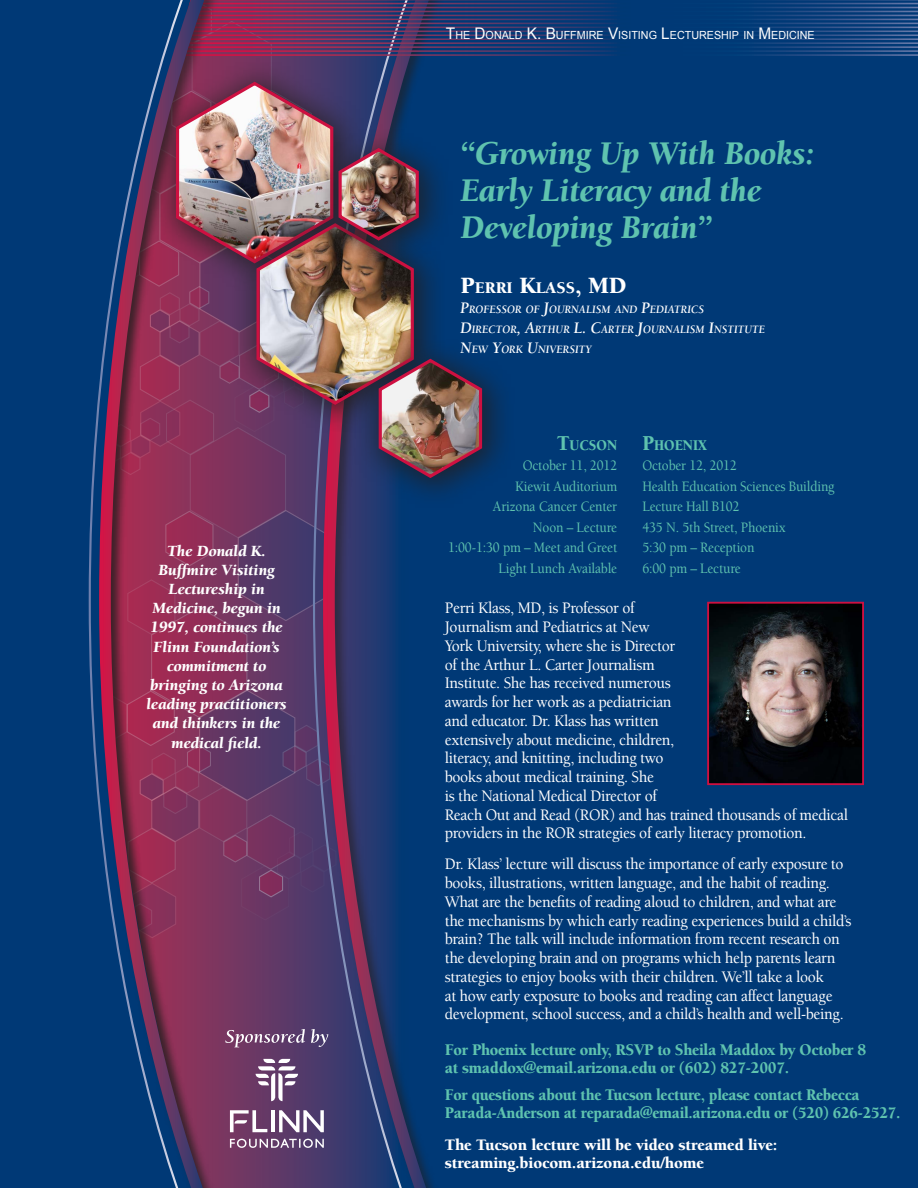
<style>
.page{position:relative;width:918px;height:1188px;background:#fff}
.page>*{position:absolute;margin:0;border:0;box-sizing:border-box;transform-origin:0 0}
.t1{font:italic 900 34.05px/36.6px "Berkeley Std";color:#5fc3af;scale:.95 1}
.t2{font:900 16.8px/18.5px "Berkeley Std";letter-spacing:-.02em;color:#5fc3af;scale:.93 1}
.t3{font:900 16.8px/18.5px "Berkeley Std";letter-spacing:-.02em;color:#5fc3af;scale:.95 1}
.t4{font:900 16.8px "Berkeley Std";color:#fff}
.t5{font:500 16.5px/18.8px "Berkeley Std";letter-spacing:-.02em;color:#fff;scale:.94 1}
.t6{font:900 16.5px/18px "Berkeley Std";letter-spacing:-.01em;color:#fff}
.t7{font:italic 900 16.05px/19.2px "Berkeley Std";color:#fff;text-align:center}
.t8{font:900 15.3px "Berkeley Std";color:#5fc3af;scale:.9 1}
.t9{font:500 14.85px/20.5px "Berkeley Std";letter-spacing:-.01em;color:#5fc3af;scale:.9 1}
.t10{font:italic 700 11.55px/19.8px "Berkeley Std";color:#fff;scale:.95 1}
.t11{font:11.25px "Arial";color:#fff;scale:.96 1}
.s1{font-size:16.05px}
.s2{font-size:24px}
.s3{font-size:16.5px}
.s4{font-size:21.9px}
</style>
<div class="page">
<div style="left:328px;top:0;width:590px;height:1188px;background:#003976"></div>
<svg style="left:222px;top:973px;width:90px;height:215px;background:#653865"></svg>
<div style="left:321px;top:0;width:125px;height:1188px;background:#003976"></div>
<svg style="left:323px;top:973px;width:106px;height:215px"></svg>
<hr style="left:169px;top:54px;width:749px;height:2px;background:#fff">
<hr style="left:169px;top:50px;width:749px;height:2px;background:#fff">
<hr style="left:169px;top:46px;width:749px;height:2px;background:#fff">
<hr style="left:169px;top:42px;width:749px;height:2px;background:#fff">
<hr style="left:169px;top:38px;width:749px;height:2px;background:#fff">
<hr style="left:169px;top:34px;width:749px;height:2px;background:#fff">
<hr style="left:169px;top:31px;width:749px;height:1px;background:#fff">
<hr style="left:169px;top:27px;width:749px;height:1px;background:#fff">
<hr style="left:169px;top:23px;width:749px;height:1px;background:#fff">
<hr style="left:169px;top:19px;width:749px;height:1px;background:#fff">
<hr style="left:169px;top:15px;width:749px;height:1px;background:#fff">
<hr style="left:169px;top:11px;width:749px;height:1px;background:#fff">
<hr style="left:169px;top:7px;width:749px;height:1px;background:#fff">
<hr style="left:169px;top:3px;width:749px;height:1px;background:#fff">
<hr style="left:169px;top:0;width:749px;height:1px;background:#fff">
<svg style="left:230px;top:1139px;width:94px;height:9px"></svg>
<svg style="left:230px;top:1110px;width:37px;height:22px"></svg>
<svg style="left:279px;top:1110px;width:45px;height:22px"></svg>
<hr style="left:271px;top:1110px;width:4px;height:22px;background:#fff">
<svg style="left:256px;top:1059px;width:42px;height:42px"></svg>
<svg style="left:225px;top:1029px;width:103px;height:18px;background:#7f6085"></svg>
<div style="left:353px;top:336px;width:162px;height:173px;background:#231f20;opacity:.85"></div>
<img style="left:222px;top:0;width:262px;height:973px">
<img style="left:710px;top:605px;width:151px;height:177px">
<div style="left:707px;top:602px;width:157px;height:183px;border:2px solid #ce1041"></div>
<div style="left:0;top:0;width:88px;height:1188px;background:#003976"></div>
<svg style="left:88px;top:0;width:9px;height:1188px;background:#073e79"></svg>
<div style="left:97px;top:0;width:125px;height:1188px;background:#231f20;opacity:.6"></div>
<svg style="left:99px;top:0;width:105px;height:1188px;background:#6a3560"></svg>
<p class="t7" style="left:147px;top:541px;width:142px">The Donald K.<br>Buffmire Visiting<br>Lectureship in<br>Medicine, begun in<br>1997, continues the<br>Flinn Foundation’s commitment to bringing to Arizona leading practitioners and thinkers in the medical field.</p>
<p class="t11" style="left:446px;top:28px;width:386px"><span class="s1">T</span>HE <span class="s1">D</span>ONALD <span class="s1">K. B</span>UFFMIRE <span class="s1">V</span>ISITING <span class="s1">L</span>ECTURESHIP IN <span class="s1">M</span> EDICINE</p>
<h1 class="t1" style="left:461px;top:136px;width:374px">“Growing Up With Books:<br>Early Literacy and the<br>Developing Brain”</h1>
<p class="t4" style="left:461px;top:279px;width:168px"><span class="s2">P</span>ERRI <span class="s2">K</span>LASS<span class="s2">, MD</span></p>
<p class="t10" style="left:461px;top:300px;width:322px"><span class="s3">P</span>ROFESSOR OF <span class="s3">J</span>OURNALISM AND <span class="s3">P</span>EDIATRICS<br><span class="s3">D</span>IRECTOR<span class="s3">, A</span>RTHUR <span class="s3">L. C</span>ARTER <span class="s3">J</span>OURNALISM <span class="s3">I</span>NSTITUTE<br><span class="s3">N</span>EW <span class="s3">Y</span>ORK <span class="s3">U</span>NIVERSITY</p>
<p class="t8" style="left:557px;top:437px;width:68px"><span class="s4">T</span>UCSON</p>
<p class="t9" style="left:448px;top:455px;width:189px;text-align:right">October 11, 2012<br>Kiewit Auditorium<br>Arizona Cancer Center<br>Noon – Lecture<br>1:00-1:30 pm – Meet and Greet<br>Light Lunch Available</p>
<p class="t8" style="left:642px;top:437px;width:73px"><span class="s4">P</span>HOENIX</p>
<p class="t9" style="left:642px;top:455px;width:215px">October 12, 2012<br>Health Education Sciences Building<br>Lecture Hall B102<br>435 N. 5th Street, Phoenix<br>5:30 pm – Reception<br>6:00 pm – Lecture</p>
<p class="t5" style="left:445px;top:599px;width:431px">Perri Klass, MD, is Professor of<br>Journalism and Pediatrics at New<br>York University, where she is Director<br>of the Arthur L. Carter Journalism<br>Institute. She has received numerous<br>awards for her work as a pediatrician<br>and educator. Dr. Klass has written<br>extensively about medicine, children,<br>literacy, and knitting, including two<br>books about medical training. She<br>is the National Medical Director of<br>Reach Out and Read (ROR) and has trained thousands of medical providers in the ROR strategies of early literacy promotion.</p>
<p class="t5" style="left:445px;top:855px;width:434px">Dr. Klass’ lecture will discuss the importance of early exposure to books, illustrations, written language, and the habit of reading.<br>What are the benefits of reading aloud to children, and what are the mechanisms by which early reading experiences build a child’s brain? The talk will include information from recent research on the developing brain and on programs which help parents learn strategies to enjoy books with their children. We’ll take a look<br>at how early exposure to books and reading can affect language development, school success, and a child’s health and well-being.</p>
<p class="t3" style="left:445px;top:1041px;width:445px">For Phoenix lecture only, RSVP to Sheila Maddox by October 8 at smaddox@email.arizona.edu or (602) 827-2007.</p>
<p class="t2" style="left:445px;top:1086px;width:491px">For questions about the Tucson lecture, please contact Rebecca<br>Parada-Anderson at reparada@email.arizona.edu or (520) 626-2527.</p>
<p class="t6" style="left:445px;top:1136px;width:334px">The Tucson lecture will be video streamed live: streaming.biocom.arizona.edu/home</p>
</div>
